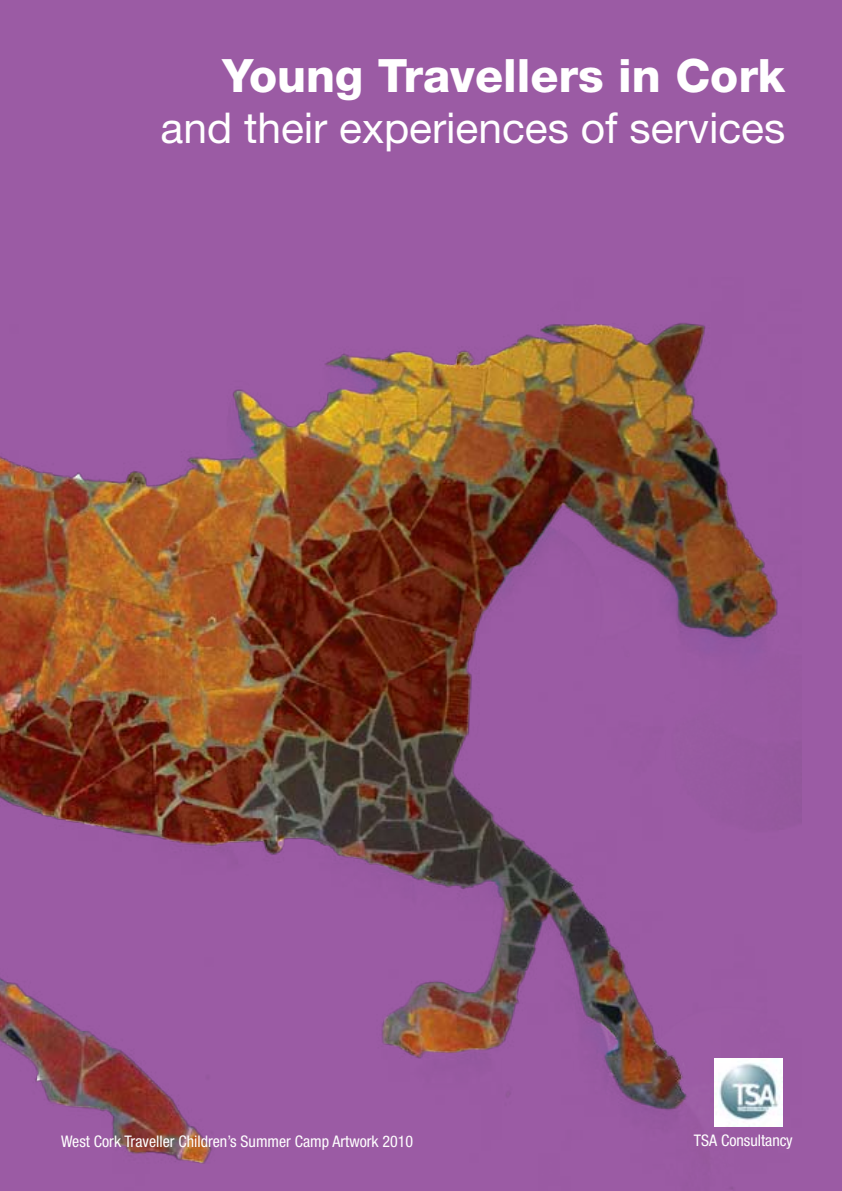
<style>
.page{position:relative;width:842px;height:1191px;background:#9b5ba4}
.page>*{position:absolute;margin:0;border:0;box-sizing:border-box;transform-origin:0 0}
.t1{font:800 46px "Helvetica Neue";color:#fff}
.t2{font:42.4px "Helvetica Neue";color:#fff}
.t3{font:condensed 16px "Helvetica Neue";color:#fff}
</style>
<div class="page">
<img style="left:0;top:323px;width:783px;height:866px">
<img style="left:715px;top:1058px;width:68px;height:68px">
<h1 class="t1" style="left:223px;top:48px;width:564px">Young Travellers in Cork</h1>
<h2 class="t2" style="left:161px;top:103px;width:626px">and their experiences of services</h2>
<p class="t3" style="left:61px;top:1131px;width:354px">West Cork Traveller Children’s Summer Camp Artwork 2010</p>
<p class="t3" style="left:694px;top:1131px;width:100px">TSA Consultancy</p>
</div>
